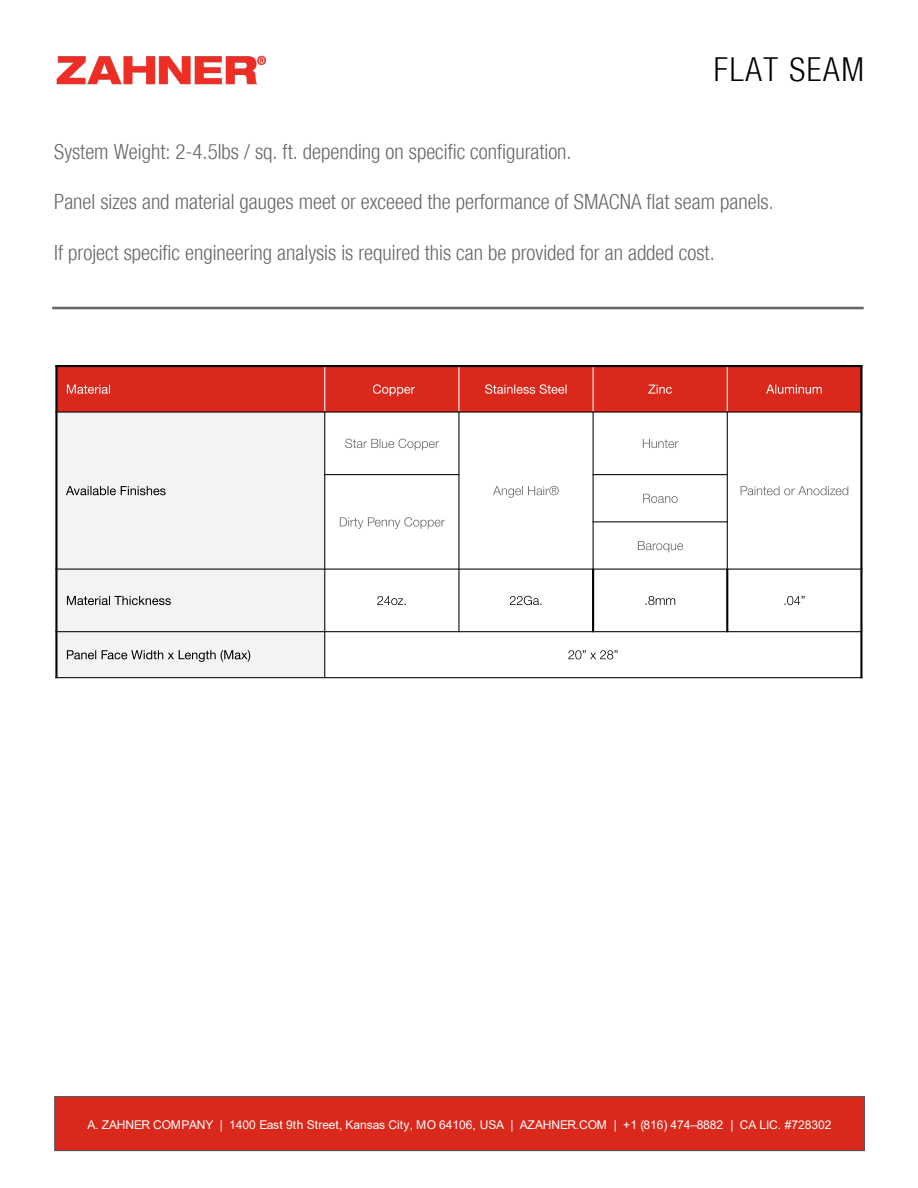
<style>
.page{position:relative;width:918px;height:1188px;background:#fff}
.page>*{position:absolute;margin:0;border:0;box-sizing:border-box;transform-origin:0 0}
.t1{font:300 33px "Helvetica Neue";letter-spacing:.05em;color:#000}
.t2{font:300 21px "Helvetica Neue";color:#666767}
.t3{font:12px "Arial";letter-spacing:-.005em;color:#fff}
</style>
<div class="page">
<img style="left:56px;top:55px;width:210px;height:30px">
<div style="left:55px;top:1097px;width:810px;height:54px;background:#da291c"></div>
<div style="left:54px;top:1096px;width:811px;height:55px;border:1px solid #595959"></div>
<div style="left:52px;top:307px;width:812px;height:2px;border:2px solid #666767"></div>
<div style="left:56px;top:366px;width:269px;height:46px;background:#da291c"></div>
<div style="left:325px;top:366px;width:134px;height:46px;background:#da291c"></div>
<div style="left:459px;top:366px;width:134px;height:46px;background:#da291c"></div>
<div style="left:593px;top:366px;width:134px;height:46px;background:#da291c"></div>
<div style="left:727px;top:366px;width:134px;height:46px;background:#da291c"></div>
<div style="left:56px;top:412px;width:269px;height:157px;background:#f3f3f3"></div>
<div style="left:56px;top:569px;width:269px;height:63px;background:#f3f3f3"></div>
<div style="left:56px;top:632px;width:269px;height:46px;background:#f3f3f3"></div>
<hr style="left:55px;top:365px;width:3px;height:313px;background:#000">
<hr style="left:324px;top:365px;width:1px;height:47px;background:#fff">
<hr style="left:324px;top:412px;width:1px;height:266px;background:#000">
<hr style="left:458px;top:365px;width:1px;height:47px;background:#fff">
<hr style="left:458px;top:412px;width:1px;height:220px;background:#000">
<hr style="left:593px;top:365px;width:1px;height:47px;background:#fff">
<hr style="left:593px;top:412px;width:1px;height:157px;background:#000">
<hr style="left:592px;top:569px;width:2px;height:63px;background:#000">
<hr style="left:727px;top:365px;width:1px;height:47px;background:#fff">
<hr style="left:727px;top:412px;width:1px;height:157px;background:#000">
<hr style="left:726px;top:569px;width:2px;height:63px;background:#000">
<hr style="left:860px;top:365px;width:2px;height:47px;background:#000">
<hr style="left:860px;top:412px;width:2px;height:266px;background:#000">
<hr style="left:55px;top:365px;width:807px;height:2px;background:#000">
<hr style="left:55px;top:412px;width:807px;height:1px;background:#000">
<hr style="left:324px;top:474px;width:135px;height:1px;background:#000">
<hr style="left:593px;top:474px;width:135px;height:1px;background:#000">
<hr style="left:593px;top:521px;width:135px;height:1px;background:#000">
<hr style="left:55px;top:569px;width:807px;height:1px;background:#000">
<hr style="left:55px;top:631px;width:807px;height:1px;background:#000">
<hr style="left:55px;top:677px;width:807px;height:1px;background:#000">
<svg style="left:67px;top:385px;width:43px;height:9px"></svg>
<svg style="left:373px;top:384px;width:42px;height:12px"></svg>
<svg style="left:485px;top:384px;width:82px;height:10px"></svg>
<svg style="left:648px;top:385px;width:24px;height:9px"></svg>
<svg style="left:766px;top:385px;width:56px;height:9px"></svg>
<svg style="left:66px;top:486px;width:100px;height:9px"></svg>
<svg style="left:345px;top:439px;width:94px;height:11px"></svg>
<svg style="left:493px;top:486px;width:66px;height:12px"></svg>
<svg style="left:643px;top:439px;width:35px;height:9px"></svg>
<svg style="left:741px;top:486px;width:107px;height:9px"></svg>
<svg style="left:340px;top:517px;width:105px;height:12px"></svg>
<svg style="left:643px;top:494px;width:35px;height:9px"></svg>
<svg style="left:638px;top:541px;width:45px;height:11px"></svg>
<svg style="left:67px;top:596px;width:104px;height:9px"></svg>
<svg style="left:377px;top:596px;width:29px;height:9px"></svg>
<svg style="left:510px;top:596px;width:32px;height:9px"></svg>
<svg style="left:646px;top:596px;width:29px;height:9px"></svg>
<svg style="left:784px;top:596px;width:21px;height:9px"></svg>
<svg style="left:67px;top:650px;width:183px;height:12px"></svg>
<svg style="left:568px;top:650px;width:50px;height:9px"></svg>
<h1 class="t1" style="left:714px;top:50px;width:152px">FLAT SEAM</h1>
<p class="t2" style="left:54px;top:139px;width:519px">System Weight: 2-4.5lbs / sq. ft. depending on specific configuration.</p>
<p class="t2" style="left:54px;top:190px;width:721px">Panel sizes and material gauges meet or exceeed the performance of SMACNA flat seam panels.</p>
<p class="t2" style="left:54px;top:240px;width:662px">If project specific engineering analysis is required this can be provided for an added cost.</p>
<p class="t3" style="left:87px;top:1116px;width:746px">A. ZAHNER COMPANY | 1400 East 9th Street, Kansas City, MO 64106, USA | AZAHNER.COM | +1 (816) 474–8882 | CA LIC. #728302</p>
</div>
